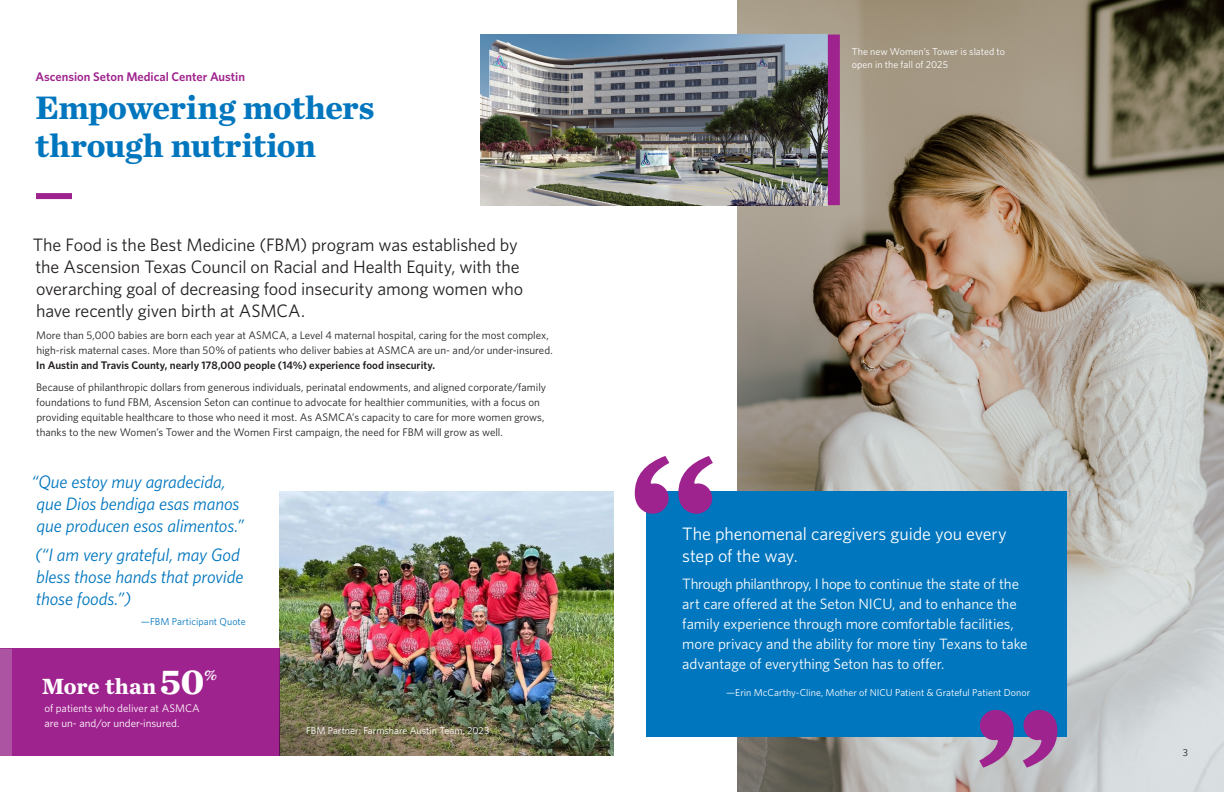
<style>
.page{position:relative;width:1224px;height:792px;background:#fff}
.page>*{position:absolute;margin:0;border:0;box-sizing:border-box;transform-origin:0 0}
.t1{font:700 180px "Chronicle Text G1";color:#9f238e}
.Inside_Headline{font:700 34px "Chronicle Text G1";letter-spacing:-.015em;color:#0076be}
.Inside_Headline-2{font:700 23px "Chronicle Text G1";letter-spacing:.01em;color:#fff}
.Call_Out_Body_Copy{font:18px/22px "Whitney";letter-spacing:-.01em;color:#231f20}
.Body_Copy{font:italic 18px/22px "Whitney";letter-spacing:-.005em;color:#0076be}
.Body_Copy-2{font:18px/22px "Whitney";letter-spacing:-.005em;color:#fff}
.Body_Copy-3{font:15px/20px "Whitney";letter-spacing:-.01em;color:#fff}
.Inside_Headline-3{font:700 15px "Chronicle Text G1";color:#fff}
.Hospital_Name_-_Sub_Head{font:600 12.5px "Whitney";color:#9f238e}
.Body_Copy-4{font:11px/15px "Whitney";color:#231f20}
.Body_Copy-5{font:11px/15px "Whitney";color:#fff}
.Photo_Attribution{font:10px/13px "Whitney";letter-spacing:.005em;color:#fff}
.Attribution_White{font:10px "Whitney";letter-spacing:.005em;color:#fff}
.Attribution_White-2{font:10px "Whitney";letter-spacing:.005em;color:#0076be}
.Attribution_White-3{font:10px "Whitney";color:#231f20}
.s1{font-weight:600}
.s2{font-size:37px}
</style>
<div class="page">
<img style="left:737px;top:0;width:487px;height:792px">
<div style="left:36px;top:193px;width:36px;height:6px;background:#9f238e"></div>
<div style="left:646px;top:491px;width:420px;height:246px;background:#0076be"></div>
<div style="left:0;top:649px;width:279px;height:107px;background:#9f238e"></div>
<div style="left:0;top:649px;width:12px;height:107px;background:#ac54a1"></div>
<img style="left:279px;top:491px;width:334px;height:265px">
<svg style="left:979px;top:710px;width:78px;height:58px;background:#9562a5"></svg>
<img style="left:481px;top:35px;width:347px;height:170px">
<div style="left:828px;top:35px;width:12px;height:170px;background:#9f238e"></div>
<p class="Hospital_Name_-_Sub_Head" style="left:36px;top:69px;width:211px">Ascension Seton Medical Center Austin</p>
<p class="Inside_Headline" style="left:35px;top:80px;width:341px">Empowering mothers</p>
<p class="Inside_Headline" style="left:35px;top:118px;width:282px">through nutrition</p>
<p class="Call_Out_Body_Copy" style="left:33px;top:233px;width:492px">The Food is the Best Medicine (FBM) program was established by the Ascension Texas Council on Racial and Health Equity, with the overarching goal of decreasing food insecurity among women who have recently given birth at ASMCA.</p>
<p class="Body_Copy-4" style="left:36px;top:327px;width:518px">More than 5,000 babies are born each year at ASMCA, a Level 4 maternal hospital, caring for the most complex, high-risk maternal cases. More than 50% of patients who deliver babies at ASMCA are un- and/or under-insured.<br><span class="s1">In Austin and Travis County, nearly 178,000 people (14%) experience food insecurity.</span></p>
<p class="Body_Copy-4" style="left:36px;top:379px;width:511px">Because of philanthropic dollars from generous individuals, perinatal endowments, and aligned corporate/family foundations to fund FBM, Ascension Seton can continue to advocate for healthier communities, with a focus on providing equitable healthcare to those who need it most. As ASMCA’s capacity to care for more women grows, thanks to the new Women’s Tower and the Women First campaign, the need for FBM will grow as well.</p>
<p class="Body_Copy" style="left:32px;top:471px;width:214px">“Que estoy muy agradecida, que Dios bendiga esas manos que producen esos alimentos.”</p>
<p class="Body_Copy" style="left:35px;top:544px;width:210px">(“I am very grateful, may God bless those hands that provide those foods.”)</p>
<p class="Attribution_White-2" style="left:141px;top:616px;width:106px">—FBM Participant Quote</p>
<p class="Inside_Headline-2" style="left:42px;top:668px;width:164px">More than <span class="s2">50</span></p>
<p class="Inside_Headline-3" style="left:204px;top:663px;width:14px">%</p>
<p class="Body_Copy-5" style="left:44px;top:701px;width:157px">of patients who deliver at ASMCA are un- and/or under-insured.</p>
<p class="Photo_Attribution" style="left:306px;top:724px;width:185px">FBM Partner: Farmshare Austin Team, 2023</p>
<p class="Photo_Attribution" style="left:852px;top:45px;width:155px">The new Women’s Tower is slated to open in the fall of 2025</p>
<p class="t1" style="left:627px;top:373px;width:95px">“</p>
<p class="Body_Copy-2" style="left:682px;top:522px;width:326px">The phenomenal caregivers guide you every step of the way.</p>
<p class="Body_Copy-3" style="left:682px;top:574px;width:347px">Through philanthropy, I hope to continue the state of the art care offered at the Seton NICU, and to enhance the family experience through more comfortable facilities, more privacy and the ability for more tiny Texans to take advantage of everything Seton has to offer.</p>
<p class="Attribution_White" style="left:726px;top:687px;width:306px">—Erin McCarthy-Cline, Mother of NICU Patient &amp; Grateful Patient Donor</p>
<p class="Attribution_White-3" style="left:1183px;top:747px;width:7px">3</p>
</div>
